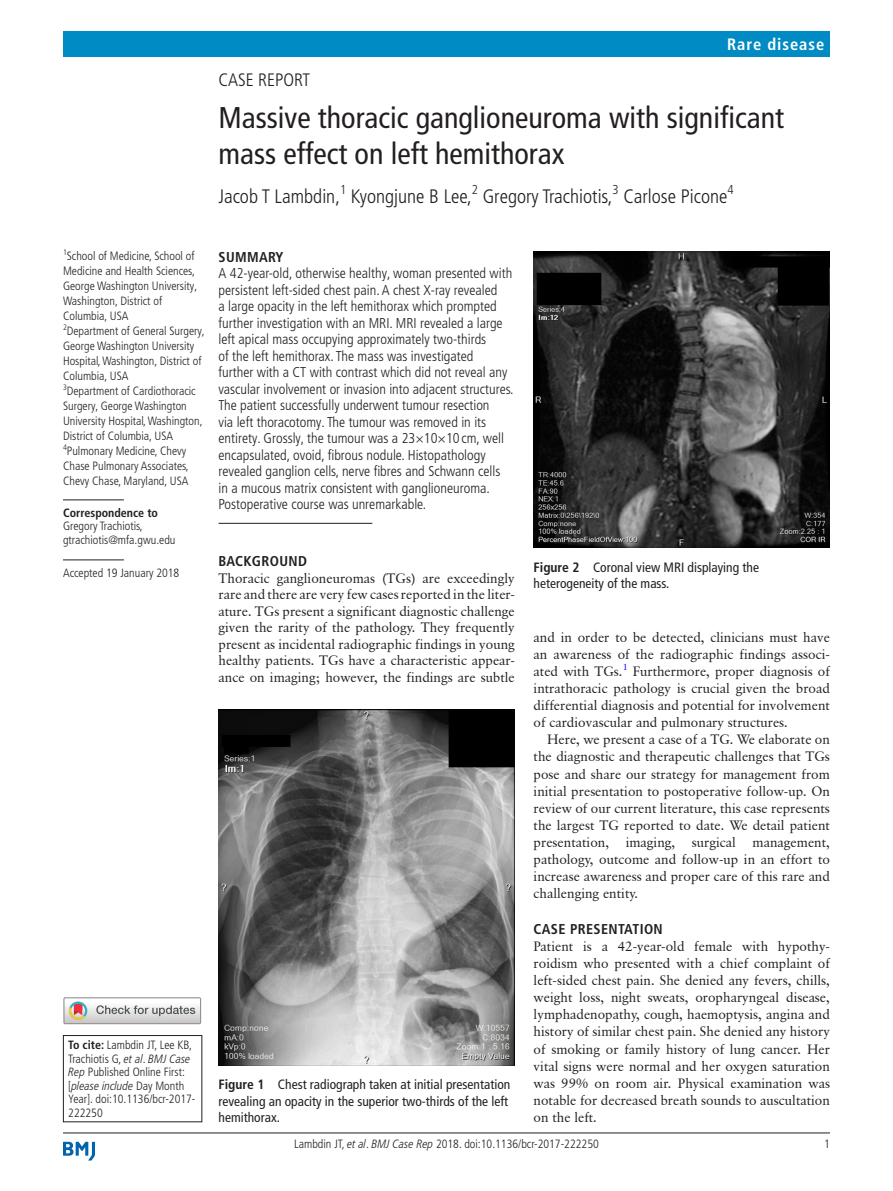
<style>
.page{position:relative;width:893px;height:1191px;background:#fff}
.page>*{position:absolute;margin:0;border:0;box-sizing:border-box;transform-origin:0 0}
.t1{font:condensed 30px/36px "Frutiger LT Pro";color:#231f20}
.t2{font:300 condensed 19.5px "Frutiger LT Pro";color:#231f20}
.t3{font:300 condensed 18px "Frutiger LT Pro";color:#231f20}
.t4{font:700 condensed 16.5px "Frutiger LT Std";letter-spacing:.055em;color:#fff}
.t5{font:300 condensed 14.25px/16.5px "Frutiger LT Pro";color:#231f20}
.t6{font:700 condensed 14.25px "Frutiger LT Pro";letter-spacing:.025em;color:#231f20}
.t7{font:13.5px/17.1px "Classical Garamond BT";color:#231f20;text-align:justify}
.t8{font:condensed 13.5px/16.5px "Frutiger LT Pro";color:#231f20}
.t9{font:300 condensed 12px/15px "Frutiger LT Pro";color:#231f20}
.t10{font:700 condensed 12px "Frutiger LT Pro";color:#231f20}
.t11{font:300 condensed 7.95px "Frutiger LT Pro";color:#231f20}
.s1{font-weight:700}
.s2{font-style:italic}
</style>
<div class="page">
<hr style="left:63px;top:1132px;width:767px;height:1px;background:#231f20">
<svg style="left:63px;top:1141px;width:32px;height:19px"></svg>
<div style="left:63px;top:31px;width:767px;height:25px;background:#008bc5"></div>
<div style="left:63px;top:1035px;width:139px;height:87px;border:1px solid #231f20"></div>
<hr style="left:63px;top:499px;width:61px;height:1px;background:#231f20">
<hr style="left:63px;top:559px;width:61px;height:1px;background:#231f20">
<div style="left:63px;top:997px;width:138px;height:27px;border:1px solid #969090"></div>
<svg style="left:64px;top:997px;width:137px;height:26px"></svg>
<hr style="left:219px;top:523px;width:153px;height:1px;background:#231f20">
<img style="left:219px;top:709px;width:296px;height:356px">
<img style="left:534px;top:251px;width:296px;height:296px">
<p class="t4" style="left:727px;top:34px;width:99px">Rare disease</p>
<h3 class="t3" style="left:219px;top:69px;width:93px">Case report</h3>
<h1 class="t1" style="left:219px;top:99px;width:567px">Massive thoracic ganglioneuroma with significant mass effect on left hemithorax</h1>
<h2 class="t2" style="left:219px;top:185px;width:517px">Jacob T Lambdin,<sup>1</sup> Kyongjune B Lee,<sup>2</sup> Gregory Trachiotis,<sup>3</sup> Carlose Picone<sup>4</sup></h2>
<p class="t9" style="left:63px;top:249px;width:143px"><sup>1</sup>School of Medicine, School of<br>Medicine and Health Sciences,<br>George Washington University,<br>Washington, District of<br>Columbia, USA<br><sup>2</sup>Department of General Surgery,<br>George Washington University<br>Hospital, Washington, District of<br>Columbia, USA<br><sup>3</sup>Department of Cardiothoracic<br>Surgery, George Washington<br>University Hospital, Washington,<br>District of Columbia, USA</p>
<p class="t11" style="left:63px;top:442px;width:5px">4</p>
<p class="t9" style="left:63px;top:444px;width:127px;text-align:center">Pulmonary Medicine, Chevy<br>Chase Pulmonary Associates,<br>Chevy Chase, Maryland, USA</p>
<p class="t10" style="left:63px;top:505px;width:97px">CORRESPONDENCE TO</p>
<p class="t9" style="left:63px;top:519px;width:114px;line-height:13.5px">Gregory Trachiotis, gtrachiotis@mfa.gwu.edu</p>
<p class="t9" style="left:63px;top:565px;width:118px">Accepted 19 January 2018</p>
<p class="t9" style="left:68px;top:1038px;width:129px;line-height:13.5px"><span class="s1">TO CITE:</span> Lambdin JT, Lee KB,<br>Trachiotis G, <span class="s2">et al</span>. <span class="s2">BMJ Case<br>Rep</span> Published Online First: [<span class="s2">please include</span> Day Month<br>Year]. doi:10.1136/bcr-2017-<br>222250</p>
<p class="t6" style="left:219px;top:248px;width:66px">SUMMARY</p>
<p class="t5" style="left:219px;top:265px;width:297px">A 42-year-old, otherwise healthy, woman presented with persistent left-sided chest pain. A chest X-ray revealed<br>a large opacity in the left hemithorax which prompted further investigation with an MRI. MRI revealed a large left apical mass occupying approximately two-thirds<br>of the left hemithorax. The mass was investigated<br>further with a CT with contrast which did not reveal any vascular involvement or invasion into adjacent structures.<br>The patient successfully underwent tumour resection<br>via left thoracotomy. The tumour was removed in its entirety. Grossly, the tumour was a 23×10×10 cm, well encapsulated, ovoid, fibrous nodule. Histopathology revealed ganglion cells, nerve fibres and Schwann cells<br>in a mucous matrix consistent with ganglioneuroma.<br>Postoperative course was unremarkable.</p>
<p class="t6" style="left:219px;top:553px;width:90px">BACKGROUND</p>
<p class="t7" style="left:219px;top:570px;width:298px;line-height:16.5px">Thoracic ganglioneuromas (TGs) are exceedingly rare and there are very few cases reported in the liter&shy;ature. TGs present a significant diagnostic challenge given the rarity of the pathology. They frequently present as incidental radiographic findings in young healthy patients. TGs have a characteristic appear&shy;ance on imaging; however, the findings are subtle</p>
<p class="t8" style="left:219px;top:1076px;width:293px"><span class="s1">FIGURE 1</span> Chest radiograph taken at initial presentation revealing an opacity in the superior two-thirds of the left hemithorax.</p>
<p class="t8" style="left:534px;top:559px;width:227px"><span class="s1">FIGURE 2</span> Coronal view MRI displaying the heterogeneity of the mass.</p>
<p class="t7" style="left:534px;top:628px;width:298px">and in order to be detected, clinicians must have an awareness of the radiographic findings associ&shy;ated with TGs.<sup>1</sup> Furthermore, proper diagnosis of intrathoracic pathology is crucial given the broad differential diagnosis and potential for involvement of cardiovascular and pulmonary structures.</p>
<p class="t7" style="left:534px;top:731px;width:298px;text-indent:14px">Here, we present a case of a TG. We elaborate on the diagnostic and therapeutic challenges that TGs pose and share our strategy for management from initial presentation to postoperative follow-up. On review of our current literature, this case represents the largest TG reported to date. We detail patient presentation, imaging, surgical management, pathology, outcome and follow-up in an effort to increase awareness and proper care of this rare and challenging entity.</p>
<p class="t6" style="left:534px;top:920px;width:131px">CASE PRESENTATION</p>
<p class="t7" style="left:534px;top:937px;width:298px">Patient is a 42-year-old female with hypothy&shy;roidism who presented with a chief complaint of left-sided chest pain. She denied any fevers, chills, weight loss, night sweats, oropharyngeal disease, lymphadenopathy, cough, haemoptysis, angina and history of similar chest pain. She denied any history of smoking or family history of lung cancer. Her vital signs were normal and her oxygen saturation was 99% on room air. Physical examination was notable for decreased breath sounds to auscultation on the left.</p>
<p class="t9" style="left:294px;top:1136px;width:306px">Lambdin JT, <span class="s2">et al</span>. <span class="s2">BMJ Case Rep</span> 2018. doi:10.1136/bcr-2017-222250</p>
<p class="t9" style="left:824px;top:1136px;width:7px">1</p>
</div>
